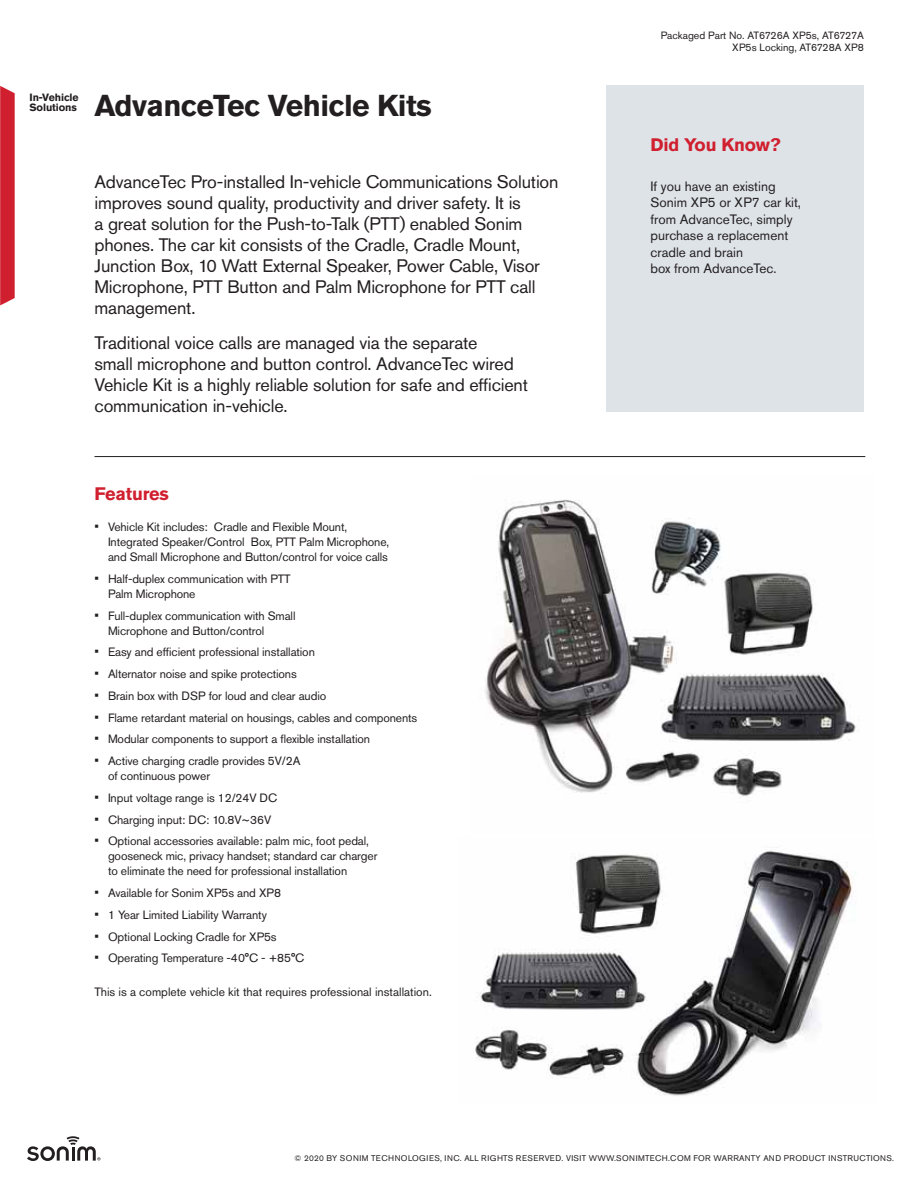
<style>
.page{position:relative;width:918px;height:1188px;background:#fff}
.page>*{position:absolute;margin:0;border:0;box-sizing:border-box;transform-origin:0 0}
.t1{font:700 30px "Akzidenz Grotesk Pro";letter-spacing:-.02em;color:#231f20}
.t2{font:18px/21px "Akzidenz Grotesk Pro";letter-spacing:-.01em;color:#231f20}
.t3{font:700 18px "Akzidenz Grotesk Pro";letter-spacing:-.01em;color:#d01f2e}
.t4{font:13.5px/16.5px "Akzidenz Grotesk Pro";color:#231f20}
.t5{font:12px/15px "Akzidenz Grotesk Pro";letter-spacing:-.01em;color:#231f20}
.t6{font:10.5px/12px "Akzidenz Grotesk Pro";color:#231f20;text-align:right}
.t7{font:700 10.5px/10.5px "Akzidenz Grotesk Pro";letter-spacing:-.01em;color:#231f20}
.t8{font:8.25px "Akzidenz Grotesk Pro";letter-spacing:.05em;color:#231f20}
.s1{font-size:13.5px}
</style>
<div class="page">
<img style="left:485px;top:500px;width:371px;height:296px">
<img style="left:475px;top:847px;width:381px;height:249px">
<svg style="left:0;top:86px;width:15px;height:219px;background:#d22d3b"></svg>
<svg style="left:27px;top:1136px;width:73px;height:25px"></svg>
<hr style="left:94px;top:456px;width:771px;height:1px;background:#231f20">
<div style="left:606px;top:86px;width:258px;height:326px;background:#dee3e8"></div>
<p class="t7" style="left:30px;top:93px;width:51px">In-Vehicle<br>Solutions</p>
<h1 class="t1" style="left:94px;top:94px;width:339px">AdvanceTec Vehicle Kits</h1>
<p class="t2" style="left:94px;top:173px;width:466px">AdvanceTec Pro-installed In-vehicle Communications Solution improves sound quality, productivity and driver safety. It is<br>a great solution for the Push-to-Talk (PTT) enabled Sonim phones. The car kit consists of the Cradle, Cradle Mount, Junction Box, 10 Watt External Speaker, Power Cable, Visor Microphone, PTT Button and Palm Microphone for PTT call management.</p>
<h2 class="t2" style="left:94px;top:334px;width:435px">Traditional voice calls are managed via the separate<br>small microphone and button control. AdvanceTec wired Vehicle Kit is a highly reliable solution for safe and efficient communication in-vehicle.</h2>
<h2 class="t3" style="left:94px;top:487px;width:76px">Features</h2>
<p class="t5" style="left:108px;top:521px;width:283px;text-indent:-14px"><span class="s1">•</span> Vehicle Kit includes: Cradle and Flexible Mount,<br>Integrated Speaker/Control Box, PTT Palm Microphone, and Small Microphone and Button/control for voice calls</p>
<p class="t5" style="left:108px;top:572px;width:184px;text-indent:-14px"><span class="s1">•</span> Half-duplex communication with PTT<br>Palm Microphone</p>
<p class="t5" style="left:108px;top:609px;width:189px;text-indent:-14px"><span class="s1">•</span> Full-duplex communication with Small<br>Microphone and Button/control</p>
<p class="t5" style="left:94px;top:646px;width:222px"><span class="s1">•</span> Easy and efficient professional installation</p>
<p class="t5" style="left:94px;top:668px;width:204px"><span class="s1">•</span> Alternator noise and spike protections</p>
<p class="t5" style="left:94px;top:689px;width:233px"><span class="s1">•</span> Brain box with DSP for loud and clear audio</p>
<p class="t5" style="left:94px;top:711px;width:324px"><span class="s1">•</span> Flame retardant material on housings, cables and components</p>
<p class="t5" style="left:94px;top:733px;width:277px"><span class="s1">•</span> Modular components to support a flexible installation</p>
<p class="t5" style="left:108px;top:755px;width:194px;text-indent:-14px"><span class="s1">•</span> Active charging cradle provides 5V/2A of continuous power</p>
<p class="t5" style="left:94px;top:791px;width:184px"><span class="s1">•</span> Input voltage range is 12/24V DC</p>
<p class="t5" style="left:94px;top:813px;width:178px"><span class="s1">•</span> Charging input: DC: 10.8V~36V</p>
<p class="t5" style="left:108px;top:835px;width:271px;text-indent:-14px"><span class="s1">•</span> Optional accessories available: palm mic, foot pedal, gooseneck mic, privacy handset; standard car charger to eliminate the need for professional installation</p>
<p class="t5" style="left:94px;top:887px;width:188px"><span class="s1">•</span> Available for Sonim XP5s and XP8</p>
<p class="t5" style="left:94px;top:908px;width:174px"><span class="s1">•</span> 1 Year Limited Liability Warranty</p>
<p class="t5" style="left:94px;top:930px;width:184px"><span class="s1">•</span> Optional Locking Cradle for XP5s</p>
<p class="t5" style="left:94px;top:952px;width:211px"><span class="s1">•</span> Operating Temperature -40°C - +85°C</p>
<p class="t5" style="left:94px;top:986px;width:339px">This is a complete vehicle kit that requires professional installation.</p>
<p class="t6" style="left:661px;top:31px;width:205px">Packaged Part No. AT6726A XP5s, AT6727A<br>XP5s Locking, AT6728A XP8</p>
<h2 class="t3" style="left:651px;top:139px;width:132px">Did You Know?</h2>
<p class="t4" style="left:651px;top:179px;width:152px">If you have an existing<br>Sonim XP5 or XP7 car kit, from AdvanceTec, simply purchase a replacement cradle and brain<br>box from AdvanceTec.</p>
<p class="t8" style="left:295px;top:1155px;width:601px">© 2020 BY SONIM TECHNOLOGIES, INC. ALL RIGHTS RESERVED. VISIT WWW.SONIMTECH.COM FOR WARRANTY AND PRODUCT INSTRUCTIONS.</p>
</div>
